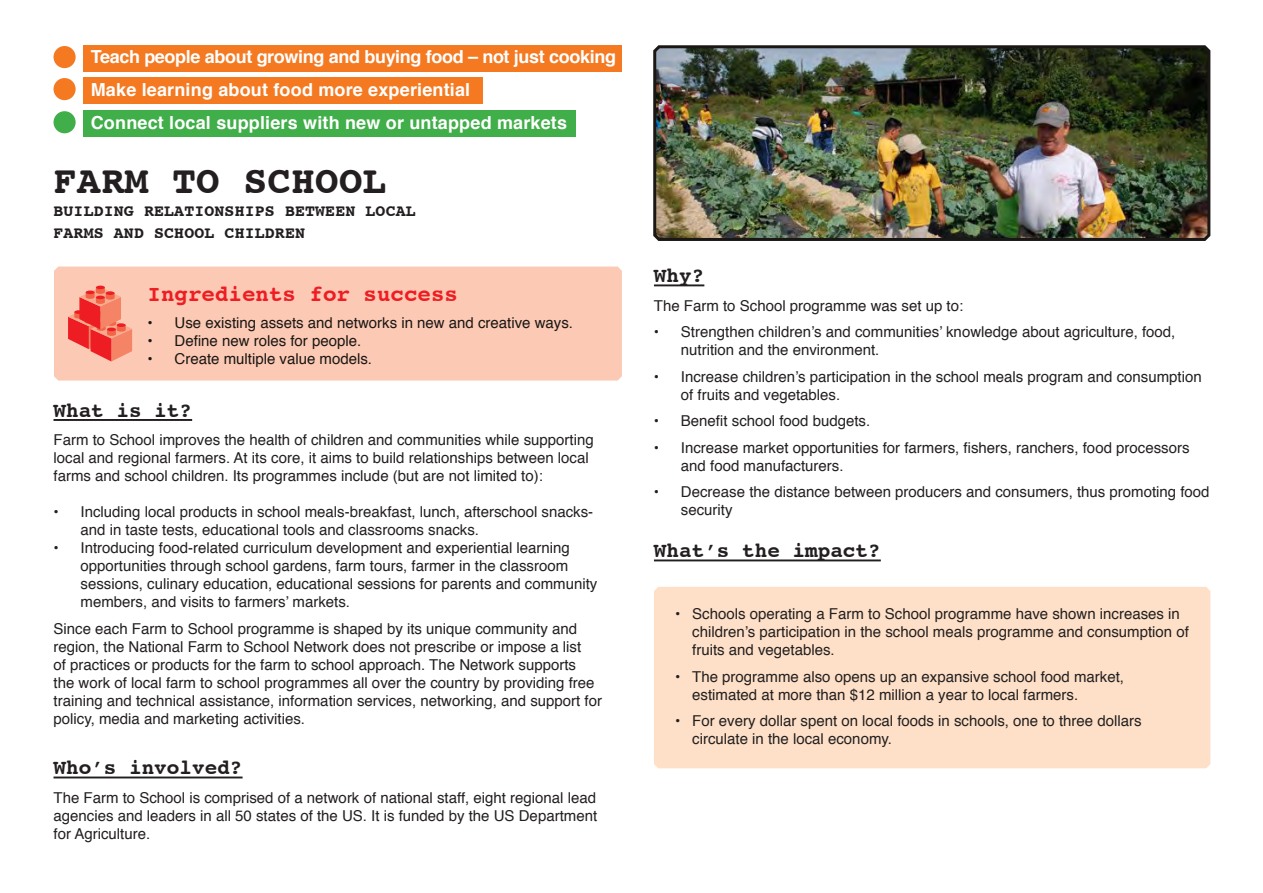
<style>
.page{position:relative;width:1263px;height:893px;background:#fff}
.page>*{position:absolute;margin:0;border:0;box-sizing:border-box;transform-origin:0 0}
.t1{font:700 39px "Courier";letter-spacing:.01em;color:#231f20}
.t2{font:700 22.5px "Courier";color:#ee1d23}
.t3{font:700 21px "Courier";color:#231f20}
.t4{font:700 18px "Helvetica";letter-spacing:.01em;color:#fff}
.t5{font:700 18px "Helvetica";letter-spacing:-.02em;color:#fff}
.t6{font:700 16.5px/22.5px "Courier";letter-spacing:.01em;color:#231f20}
.t7{font:15px/18px "Helvetica";color:#231f20}
.t8{font:15px "Helvetica";color:#1a1714}
</style>
<div class="page">
<div style="left:83px;top:77px;width:400px;height:26px;background:#f47921"></div>
<hr style="left:54px;top:419px;width:138px;height:2px;background:#231f20">
<hr style="left:54px;top:776px;width:189px;height:2px;background:#231f20">
<img style="left:653px;top:45px;width:558px;height:196px">
<hr style="left:654px;top:284px;width:50px;height:2px;background:#231f20">
<hr style="left:654px;top:559px;width:227px;height:2px;background:#231f20">
<div style="left:654px;top:587px;width:556px;height:181px;background:#fde0c7"></div>
<div style="left:54px;top:78px;width:22px;height:22px;background:#f47921;border-radius:50%"></div>
<div style="left:54px;top:46px;width:22px;height:22px;background:#f47921;border-radius:50%"></div>
<div style="left:54px;top:267px;width:568px;height:114px;background:#fcc9b4"></div>
<svg style="left:68px;top:286px;width:64px;height:75px;background:#f4796a"></svg>
<div style="left:83px;top:45px;width:539px;height:26px;background:#f47921"></div>
<div style="left:54px;top:111px;width:22px;height:22px;background:#40ae49;border-radius:50%"></div>
<div style="left:83px;top:110px;width:493px;height:26px;background:#40ae49"></div>
<p class="t5" style="left:91px;top:42px;width:527px">Teach people about growing and buying food – not just cooking</p>
<p class="t4" style="left:91px;top:75px;width:381px">Make learning about food more experiential</p>
<p class="t4" style="left:91px;top:108px;width:478px">Connect local suppliers with new or untapped markets</p>
<p class="t1" style="left:54px;top:149px;width:334px">FARM TO SCHOOL</p>
<p class="t6" style="left:54px;top:198px;width:364px">BUILDING RELATIONSHIPS BETWEEN LOCAL<br>FARMS AND SCHOOL CHILDREN</p>
<p class="t2" style="left:148px;top:275px;width:312px">Ingredients for success</p>
<p class="t8" style="left:148px;top:311px;width:427px">• Use existing assets and networks in new and creative ways.</p>
<p class="t8" style="left:148px;top:329px;width:215px">• Define new roles for people.</p>
<p class="t8" style="left:148px;top:347px;width:226px">• Create multiple value models.</p>
<p class="t3" style="left:54px;top:393px;width:140px">What is it?</p>
<p class="t7" style="left:54px;top:432px;width:542px">Farm to School improves the health of children and communities while supporting local and regional farmers. At its core, it aims to build relationships between local farms and school children. Its programmes include (but are not limited to):</p>
<p class="t7" style="left:81px;top:504px;width:514px;text-indent:-27px">• Including local products in school meals-breakfast, lunch, afterschool snacks&shy;and in taste tests, educational tools and classrooms snacks.</p>
<p class="t7" style="left:81px;top:540px;width:518px;text-indent:-27px">• Introducing food-related curriculum development and experiential learning opportunities through school gardens, farm tours, farmer in the classroom sessions, culinary education, educational sessions for parents and community members, and visits to farmers’ markets.</p>
<p class="t7" style="left:54px;top:620px;width:550px">Since each Farm to School programme is shaped by its unique community and region, the National Farm to School Network does not prescribe or impose a list<br>of practices or products for the farm to school approach. The Network supports<br>the work of local farm to school programmes all over the country by providing free training and technical assistance, information services, networking, and support for policy, media and marketing activities.</p>
<p class="t3" style="left:54px;top:751px;width:191px">Who’s involved?</p>
<p class="t7" style="left:54px;top:789px;width:545px;text-align:justify">The Farm to School is comprised of a network of national staff, eight regional lead agencies and leaders in all 50 states of the US. It is funded by the US Department for Agriculture.</p>
<p class="t3" style="left:654px;top:259px;width:52px">Why?</p>
<p class="t7" style="left:654px;top:297px;width:311px">The Farm to School programme was set up to:</p>
<p class="t7" style="left:681px;top:324px;width:496px;text-indent:-27px">• Strengthen children’s and communities’ knowledge about agriculture, food, nutrition and the environment.</p>
<p class="t7" style="left:681px;top:368px;width:522px;text-indent:-27px">• Increase children’s participation in the school meals program and consumption of fruits and vegetables.</p>
<p class="t7" style="left:654px;top:413px;width:218px">• Benefit school food budgets.</p>
<p class="t7" style="left:681px;top:439px;width:510px;text-indent:-27px">• Increase market opportunities for farmers, fishers, ranchers, food processors and food manufacturers.</p>
<p class="t7" style="left:681px;top:484px;width:530px;text-indent:-27px">• Decrease the distance between producers and consumers, thus promoting food security</p>
<p class="t3" style="left:654px;top:534px;width:228px">What’s the impact?</p>
<p class="t7" style="left:692px;top:605px;width:498px;text-indent:-17px">• Schools operating a Farm to School programme have shown increases in children’s participation in the school meals programme and consumption of fruits and vegetables.</p>
<p class="t7" style="left:692px;top:668px;width:433px;text-indent:-17px">• The programme also opens up an expansive school food market, estimated at more than $12 million a year to local farmers.</p>
<p class="t7" style="left:692px;top:712px;width:451px;text-indent:-17px">• For every dollar spent on local foods in schools, one to three dollars circulate in the local economy.</p>
</div>
